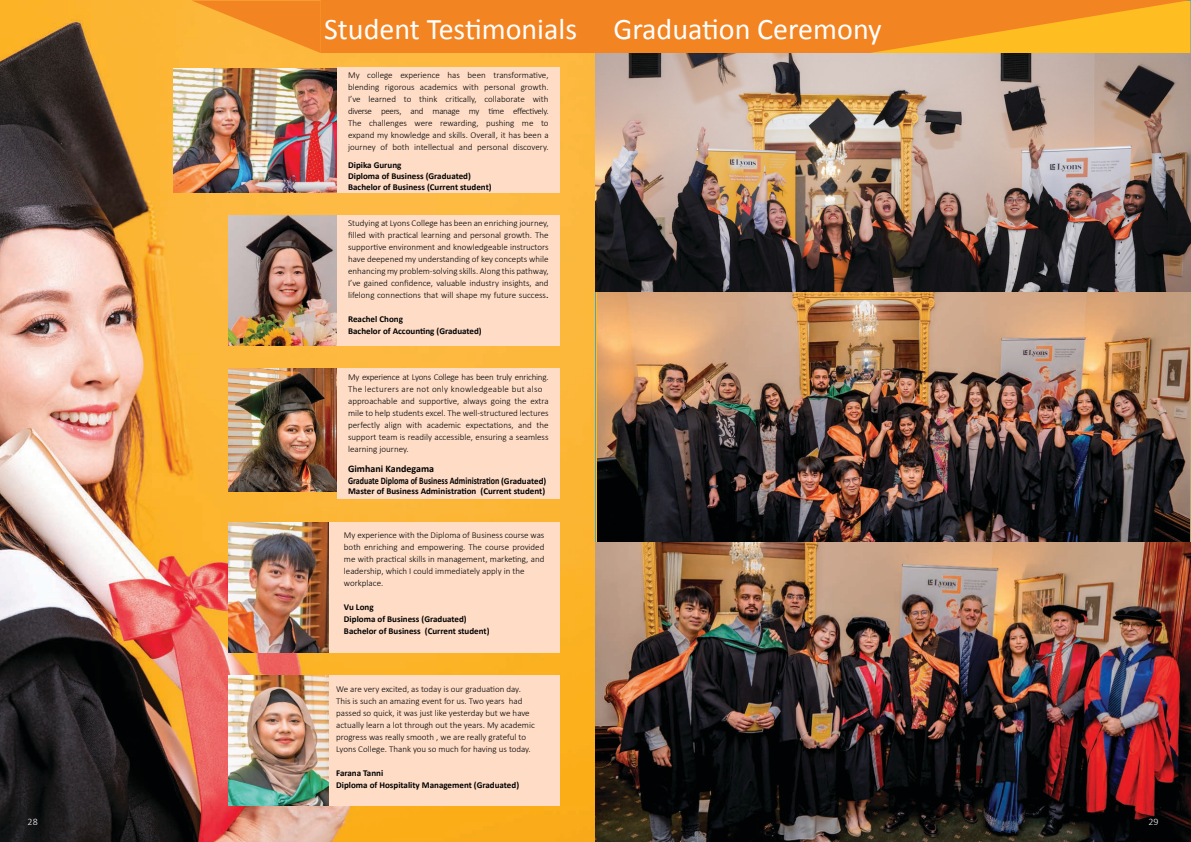
<style>
.page{position:relative;width:1191px;height:842px;background:#fff}
.page>*{position:absolute;margin:0;border:0;box-sizing:border-box;transform-origin:0 0}
.t1{font:30px "Calibri";color:#fff}
.t2{font:700 10px "Calibri";color:#000;scale:.8 1}
.t3{font:700 10px "Calibri";color:#000}
.t4{font:300 10px "Calibri";color:#fbf6fa}
.t5{font:300 9px/12px "Calibri";color:#000;text-align:justify}
.t6{font:700 9px "Calibri";color:#000}
.t7{font:300 9px/12px "Calibri";letter-spacing:-.025em;color:#000}
.s1{font-weight:400;font-size:10px}
.s2{font-size:9px}
</style>
<div class="page">
<img style="left:0;top:0;width:595px;height:842px">
<svg style="left:191px;top:0;width:1000px;height:53px;background:#f59023"></svg>
<img style="left:597px;top:291px;width:592px;height:251px">
<img style="left:595px;top:53px;width:595px;height:238px">
<img style="left:173px;top:69px;width:164px;height:123px">
<div style="left:337px;top:67px;width:222px;height:126px;background:#fedcc6"></div>
<img style="left:228px;top:215px;width:108px;height:131px">
<div style="left:337px;top:215px;width:222px;height:131px;background:#fedcc6"></div>
<img style="left:228px;top:368px;width:108px;height:124px">
<div style="left:337px;top:368px;width:222px;height:131px;background:#fedcc6"></div>
<img style="left:595px;top:542px;width:596px;height:300px">
<img style="left:228px;top:522px;width:101px;height:130px">
<img style="left:228px;top:676px;width:101px;height:130px">
<div style="left:329px;top:522px;width:230px;height:130px;background:#fedcc6"></div>
<div style="left:329px;top:676px;width:230px;height:130px;background:#fedcc6"></div>
<p class="t1" style="left:324px;top:10px;width:254px">Student Testimonials</p>
<p class="t1" style="left:613px;top:10px;width:270px">Graduation Ceremony</p>
<p class="t5" style="left:348px;top:69px;width:202px">My college experience has been transformative, blending rigorous academics with personal growth.<br>I’ve learned to think critically, collaborate with</p>
<p class="t5" style="left:348px;top:105px;width:202px">diverse peers, and manage my time effectively.<br>The challenges were rewarding, pushing me to</p>
<p class="t5" style="left:348px;top:129px;width:202px">expand my knowledge and skills. Overall, it has been a</p>
<p class="t5" style="left:348px;top:141px;width:202px">journey of both intellectual and personal discovery.</p>
<p class="t6" style="left:348px;top:159px;width:55px">Dipika Gurung</p>
<p class="t6" style="left:348px;top:170px;width:124px">Diploma of Business (Graduated)</p>
<p class="t6" style="left:348px;top:181px;width:145px">Bachelor of Business (Current student)</p>
<p class="t5" style="left:348px;top:217px;width:202px">Studying at Lyons College has been an enriching journey, filled with practical learning and personal growth. The supportive environment and knowledgeable instructors have deepened my understanding of key concepts while enhancing my problem-solving skills. Along this pathway, I’ve gained confidence, valuable industry insights, and lifelong connections that will shape my future success<span class="s1">.</span></p>
<p class="t6" style="left:348px;top:313px;width:56px">Reachel Chong</p>
<p class="t6" style="left:348px;top:325px;width:135px">Bachelor of Accounting (Graduated)</p>
<p class="t7" style="left:348px;top:370px;width:202px">My experience at Lyons College has been truly enriching.<br>The lecturers are not only knowledgeable but also</p>
<p class="t5" style="left:348px;top:394px;width:202px">approachable and supportive, always going the extra mile to help students excel. The well-structured lectures perfectly align with academic expectations, and the support team is readily accessible, ensuring a seamless learning journey.</p>
<p class="t3" style="left:348px;top:461px;width:87px">Gimhani Kandegama</p>
<p class="t2" style="left:348px;top:473px;width:249px">Graduate Diploma of Business Administration <span class="s2">(Graduated)</span></p>
<p class="t6" style="left:348px;top:484px;width:198px">Master of Business Administration (Current student)</p>
<p class="t5" style="left:344px;top:529px;width:202px">My experience with the Diploma of Business course was both enriching and empowering. The course provided me with practical skills in management, marketing, and leadership, which I could immediately apply in the</p>
<p class="t5" style="left:344px;top:577px;width:41px">workplace.</p>
<p class="t6" style="left:344px;top:600px;width:31px">Vu Long</p>
<p class="t6" style="left:344px;top:612px;width:124px">Diploma of Business (Graduated)</p>
<p class="t6" style="left:344px;top:624px;width:147px">Bachelor of Business (Current student)</p>
<p class="t5" style="left:336px;top:683px;width:200px;text-align:left">We are very excited, as today is our graduation day.<br>This is such an amazing event for us. Two years had passed so quick, it was just like yesterday but we have actually learn a lot through out the years. My academic progress was really smooth , we are really grateful to Lyons College. Thank you so much for having us today.</p>
<p class="t6" style="left:336px;top:766px;width:49px">Farana Tanni</p>
<p class="t6" style="left:336px;top:778px;width:184px">Diploma of Hospitality Management (Graduated)</p>
<p class="t4" style="left:28px;top:815px;width:12px">28</p>
<p class="t4" style="left:1148px;top:815px;width:12px">29</p>
</div>
